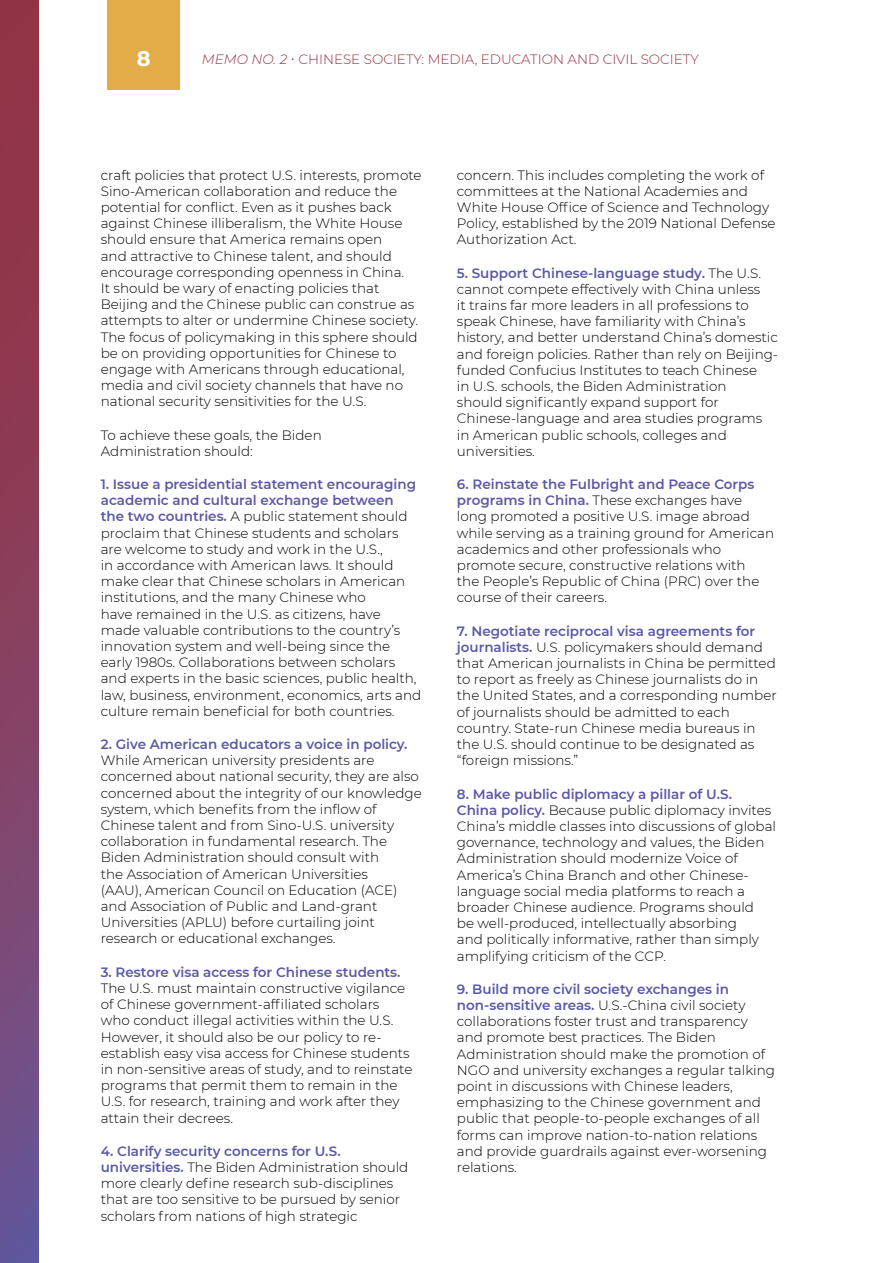
<style>
.page{position:relative;width:893px;height:1263px;background:#fff}
.page>*{position:absolute;margin:0;border:0;box-sizing:border-box;transform-origin:0 0}
.t1{font:700 21px "Montserrat";color:#fff}
.t2{font:300 13.5px/16.2px "Montserrat";color:#000}
.t3{font:600 13.5px "Montserrat";color:#5a59a5}
.t4{font:300 13.5px "Montserrat";color:#973140}
.s1{font-style:italic}
.s2{font-weight:600;color:#5a59a5}
</style>
<div class="page">
<div style="left:107px;top:0;width:73px;height:90px;background:#e4ac48"></div>
<div style="left:0;top:0;width:38px;height:1263px;background:linear-gradient(to bottom,#9a2f39,#6d5591)"></div>
<h1 class="t1" style="left:137px;top:44px;width:15px">8</h1>
<p class="t4" style="left:202px;top:50px;width:498px"><span class="s1">MEMO NO. 2</span> • CHINESE SOCIETY: MEDIA, EDUCATION AND CIVIL SOCIETY</p>
<p class="t2" style="left:101px;top:166px;width:322px">craft policies that protect U.S. interests, promote Sino-American collaboration and reduce the potential for conflict. Even as it pushes back against Chinese illiberalism, the White House should ensure that America remains open<br>and attractive to Chinese talent, and should encourage corresponding openness in China.<br>It should be wary of enacting policies that Beijing and the Chinese public can construe as attempts to alter or undermine Chinese society.<br>The focus of policymaking in this sphere should be on providing opportunities for Chinese to engage with Americans through educational, media and civil society channels that have no national security sensitivities for the U.S.</p>
<p class="t2" style="left:101px;top:426px;width:222px">To achieve these goals, the Biden<br>Administration should:</p>
<p class="t2" style="left:101px;top:476px;width:322px"><span class="s2">1. Issue a presidential statement encouraging academic and cultural exchange between<br>the two countries.</span> A public statement should proclaim that Chinese students and scholars are welcome to study and work in the U.S.,<br>in accordance with American laws. It should make clear that Chinese scholars in American institutions, and the many Chinese who<br>have remained in the U.S. as citizens, have made valuable contributions to the country’s innovation system and well-being since the early 1980s. Collaborations between scholars and experts in the basic sciences, public health, law, business, environment, economics, arts and culture remain beneficial for both countries.</p>
<p class="t3" style="left:101px;top:735px;width:308px">2. Give American educators a voice in policy.</p>
<p class="t2" style="left:101px;top:752px;width:323px">While American university presidents are concerned about national security, they are also concerned about the integrity of our knowledge system, which benefits from the inflow of Chinese talent and from Sino-U.S. university collaboration in fundamental research. The Biden Administration should consult with<br>the Association of American Universities<br>(AAU), American Council on Education (ACE) and Association of Public and Land-grant Universities (APLU) before curtailing joint research or educational exchanges.</p>
<p class="t3" style="left:101px;top:962px;width:301px">3. Restore visa access for Chinese students.</p>
<p class="t2" style="left:101px;top:979px;width:313px">The U.S. must maintain constructive vigilance of Chinese government-affiliated scholars<br>who conduct illegal activities within the U.S.<br>However, it should also be our policy to re&shy;establish easy visa access for Chinese students in non-sensitive areas of study, and to reinstate programs that permit them to remain in the U.S. for research, training and work after they attain their decrees.</p>
<p class="t2" style="left:101px;top:1142px;width:309px"><span class="s2">4. Clarify security concerns for U.S. universities.</span> The Biden Administration should more clearly define research sub-disciplines that are too sensitive to be pursued by senior scholars from nations of high strategic</p>
<p class="t2" style="left:457px;top:166px;width:320px">concern. This includes completing the work of committees at the National Academies and White House Office of Science and Technology Policy, established by the 2019 National Defense Authorization Act.</p>
<p class="t2" style="left:457px;top:264px;width:323px"><span class="s2">5. Support Chinese-language study.</span> The U.S. cannot compete effectively with China unless<br>it trains far more leaders in all professions to speak Chinese, have familiarity with China’s history, and better understand China’s domestic and foreign policies. Rather than rely on Beijing&shy;funded Confucius Institutes to teach Chinese<br>in U.S. schools, the Biden Administration<br>should significantly expand support for Chinese-language and area studies programs in American public schools, colleges and universities.</p>
<p class="t2" style="left:457px;top:476px;width:319px"><span class="s2">6. Reinstate the Fulbright and Peace Corps programs in China.</span> These exchanges have long promoted a positive U.S. image abroad while serving as a training ground for American academics and other professionals who promote secure, constructive relations with<br>the People’s Republic of China (PRC) over the course of their careers.</p>
<p class="t2" style="left:457px;top:622px;width:321px"><span class="s2">7. Negotiate reciprocal visa agreements for journalists.</span> U.S. policymakers should demand that American journalists in China be permitted to report as freely as Chinese journalists do in the United States, and a corresponding number of journalists should be admitted to each country. State-run Chinese media bureaus in the U.S. should continue to be designated as “foreign missions.”</p>
<p class="t2" style="left:457px;top:785px;width:321px"><span class="s2">8. Make public diplomacy a pillar of U.S.<br>China policy.</span> Because public diplomacy invites China’s middle classes into discussions of global governance, technology and values, the Biden Administration should modernize Voice of America’s China Branch and other Chinese&shy;language social media platforms to reach a broader Chinese audience. Programs should<br>be well-produced, intellectually absorbing<br>and politically informative, rather than simply amplifying criticism of the CCP.</p>
<p class="t2" style="left:457px;top:980px;width:320px"><span class="s2">9. Build more civil society exchanges in non-sensitive areas.</span> U.S.-China civil society collaborations foster trust and transparency and promote best practices. The Biden Administration should make the promotion of NGO and university exchanges a regular talking point in discussions with Chinese leaders, emphasizing to the Chinese government and public that people-to-people exchanges of all forms can improve nation-to-nation relations and provide guardrails against ever-worsening relations.</p>
</div>
